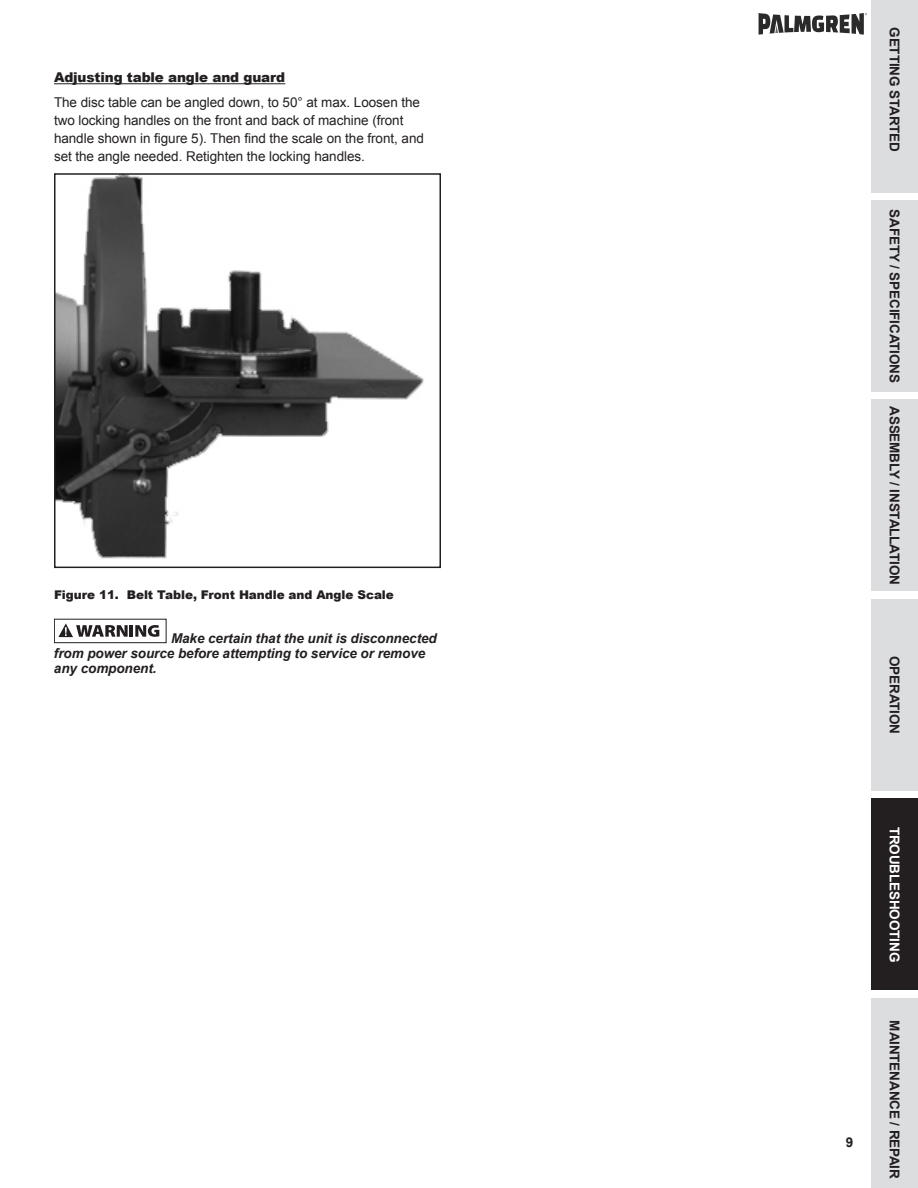
<style>
.page{position:relative;width:918px;height:1188px;background:#fff}
.page>*{position:absolute;margin:0;border:0;box-sizing:border-box;transform-origin:0 0}
.t1{font:13.5px/18px "Arial";letter-spacing:-.005em;color:#231f20}
.t2{font:italic 700 13.5px/15px "Arial";letter-spacing:-.005em;color:#231f20}
.t3{font:700 13.5px "Arial";letter-spacing:-.01em;color:#231f20}
.t4{font:900 13.5px "Arial";letter-spacing:-.01em;color:#231f20}
.t5{font:700 13.5px "Arial";letter-spacing:-.01em;color:#fff}
.t6{font:900 12px "Arial";letter-spacing:-.005em;color:#231f20}
</style>
<div class="page">
<div style="left:871px;top:0;width:47px;height:193px;background:#dcdddf"></div>
<div style="left:871px;top:200px;width:47px;height:192px;background:#dcdddf"></div>
<div style="left:871px;top:399px;width:47px;height:192px;background:#dcdddf"></div>
<div style="left:871px;top:599px;width:47px;height:192px;background:#dcdddf"></div>
<div style="left:871px;top:798px;width:47px;height:192px;background:#231f20"></div>
<div style="left:871px;top:998px;width:47px;height:190px;background:#dcdddf"></div>
<svg style="left:759px;top:13px;width:108px;height:22px"></svg>
<hr style="left:54px;top:83px;width:231px;height:1px;background:#231f20">
<img style="left:57px;top:176px;width:368px;height:383px">
<div style="left:54px;top:173px;width:387px;height:395px;border:2px solid #231f20"></div>
<div style="left:54px;top:619px;width:113px;height:24px;border:1px solid #231f20"></div>
<svg style="left:58px;top:623px;width:101px;height:14px"></svg>
<p class="t4" style="left:54px;top:67px;width:233px">Adjusting table angle and guard</p>
<p class="t1" style="left:54px;top:93px;width:371px">The disc table can be angled down, to 50° at max. Loosen the two locking handles on the front and back of machine (front handle shown in figure 5). Then find the scale on the front, and set the angle needed. Retighten the locking handles.</p>
<p class="t6" style="left:54px;top:586px;width:341px">Figure 11. Belt Table, Front Handle and Angle Scale</p>
<p class="t2" style="left:54px;top:631px;width:384px;text-indent:117px">Make certain that the unit is disconnected from power source before attempting to service or remove any component.</p>
<p class="t3" style="left:903px;top:27px;width:126px;rotate:90deg">Getting Started</p>
<p class="t3" style="left:903px;top:209px;width:174px;rotate:90deg">Safety / Specifications</p>
<p class="t3" style="left:903px;top:406px;width:180px;rotate:90deg">Assembly / Installation</p>
<p class="t3" style="left:903px;top:656px;width:80px;rotate:90deg">Operation</p>
<p class="t3" style="left:846px;top:1133px;width:9px">9</p>
<p class="t5" style="left:903px;top:827px;width:135px;rotate:90deg">Troubleshooting</p>
<p class="t3" style="left:903px;top:1020px;width:160px;rotate:90deg">Maintenance / Repair</p>
</div>
